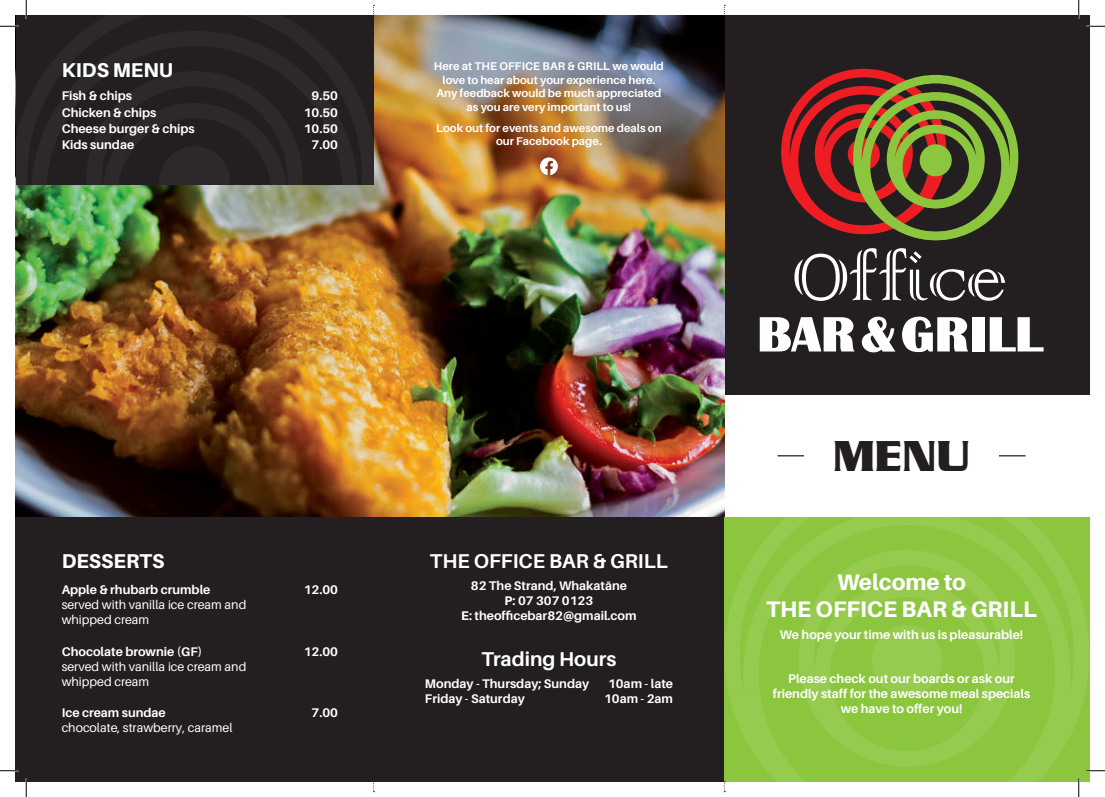
<style>
.page{position:relative;width:1105px;height:797px;background:#fff}
.page>*{position:absolute;margin:0;border:0;box-sizing:border-box;transform-origin:0 0}
.t1{font:51.38px "Britannic D Ultr";color:#fff}
.t2{font:46.75px "Serpentine ICG Bold";color:#231f20;scale:.91 1}
.t3{font:800 22.5px/27px "Aileron";color:#fff;text-align:center}
.t4{font:700 20px "Aileron";color:#fff}
.t5{font:800 20px "Aileron";color:#fff}
.t6{font:700 12.5px/15px "Aileron";color:#fff;text-align:center}
.t7{font:12.5px/15px "Aileron";color:#fff}
.t8{font:700 11.25px/13.5px "Aileron";color:#fff;text-align:center}
.s1{font-weight:800}
</style>
<div class="page">
<div style="left:16px;top:516px;width:708px;height:265px;background:#231f20"></div>
<hr style="left:777px;top:455px;width:248px;height:1px;background:#231f20">
<svg style="left:724px;top:516px;width:365px;height:265px;fill:#8bc63e"></svg>
<div style="left:724px;top:16px;width:365px;height:379px;background:#231f20"></div>
<svg style="left:794px;top:248px;width:211px;height:53px"></svg>
<svg style="left:781px;top:69px;width:237px;height:171px"></svg>
<div style="left:804px;top:432px;width:195px;height:39px;background:#fff"></div>
<img style="left:16px;top:16px;width:708px;height:500px">
<svg style="left:16px;top:16px;width:357px;height:169px;fill:#231f20"></svg>
<svg style="left:540px;top:157px;width:18px;height:18px"></svg>
<svg style="left:0;top:25px;width:19px;height:2px"></svg>
<svg style="left:1086px;top:25px;width:19px;height:2px"></svg>
<svg style="left:0;top:770px;width:19px;height:1px"></svg>
<svg style="left:1086px;top:770px;width:19px;height:1px"></svg>
<svg style="left:25px;top:0;width:2px;height:19px"></svg>
<svg style="left:25px;top:778px;width:2px;height:19px"></svg>
<svg style="left:1078px;top:0;width:1px;height:19px"></svg>
<svg style="left:1078px;top:778px;width:1px;height:19px"></svg>
<h3 class="t5" style="left:62px;top:59px;width:113px">KIDS MENU</h3>
<p class="t6" style="left:62px;top:89px;width:72px">Fish &amp; chips</p>
<p class="t6" style="left:312px;top:89px;width:28px">9.50</p>
<p class="t6" style="left:62px;top:105px;width:96px">Chicken &amp; chips</p>
<p class="t6" style="left:304px;top:105px;width:36px">10.50</p>
<p class="t6" style="left:62px;top:121px;width:135px">Cheese burger &amp; chips</p>
<p class="t6" style="left:304px;top:121px;width:36px">10.50</p>
<p class="t6" style="left:62px;top:137px;width:74px">Kids sundae</p>
<p class="t6" style="left:312px;top:137px;width:28px">7.00</p>
<h3 class="t5" style="left:62px;top:549px;width:104px">DESSERTS</h3>
<p class="t6" style="left:62px;top:582px;width:150px">Apple &amp; rhubarb crumble</p>
<p class="t6" style="left:304px;top:582px;width:36px">12.00</p>
<p class="t7" style="left:62px;top:597px;width:186px">served with vanilla ice cream and whipped cream</p>
<p class="t6" style="left:62px;top:644px;width:142px">Chocolate brownie (GF)</p>
<p class="t6" style="left:304px;top:644px;width:36px">12.00</p>
<p class="t7" style="left:62px;top:659px;width:186px">served with vanilla ice cream and whipped cream</p>
<p class="t6" style="left:62px;top:705px;width:106px">Ice cream sundae</p>
<p class="t6" style="left:312px;top:705px;width:28px">7.00</p>
<p class="t7" style="left:62px;top:720px;width:172px">chocolate, strawberry, caramel</p>
<p class="t8" style="left:434px;top:60px;width:231px">Here at THE OFFICE BAR &amp; GRILL we would love to hear about your experience here.<br>Any feedback would be much appreciated as you are very important to us!</p>
<p class="t8" style="left:436px;top:121px;width:227px">Look out for events and awesome deals on our Facebook page.</p>
<h3 class="t4" style="left:430px;top:549px;width:239px">THE OFFICE BAR &amp; GRILL</h3>
<p class="t6" style="left:461px;top:578px;width:177px">82 The Strand, Whakatāne<br><span class="s1">P</span>: 07 307 0123<br><span class="s1">E</span>: theofficebar82@gmail.com</p>
<h3 class="t4" style="left:481px;top:647px;width:136px">Trading Hours</h3>
<p class="t6" style="left:425px;top:676px;width:166px">Monday - Thursday; Sunday</p>
<p class="t6" style="left:608px;top:676px;width:66px">10am - late</p>
<p class="t6" style="left:425px;top:691px;width:101px">Friday - Saturday</p>
<p class="t6" style="left:604px;top:691px;width:70px">10am - 2am</p>
<h1 class="t1" style="left:757px;top:305px;width:287px">BAR&amp;GRILL</h1>
<h2 class="t2" style="left:833px;top:429px;width:152px">MENU</h2>
<h3 class="t3" style="left:766px;top:569px;width:272px">Welcome to<br>THE OFFICE BAR &amp; GRILL</h3>
<p class="t6" style="left:780px;top:627px;width:245px">We hope your time with us is pleasurable!</p>
<p class="t6" style="left:773px;top:671px;width:259px">Please check out our boards or ask our friendly staff for the awesome meal specials we have to offer you!</p>
</div>
